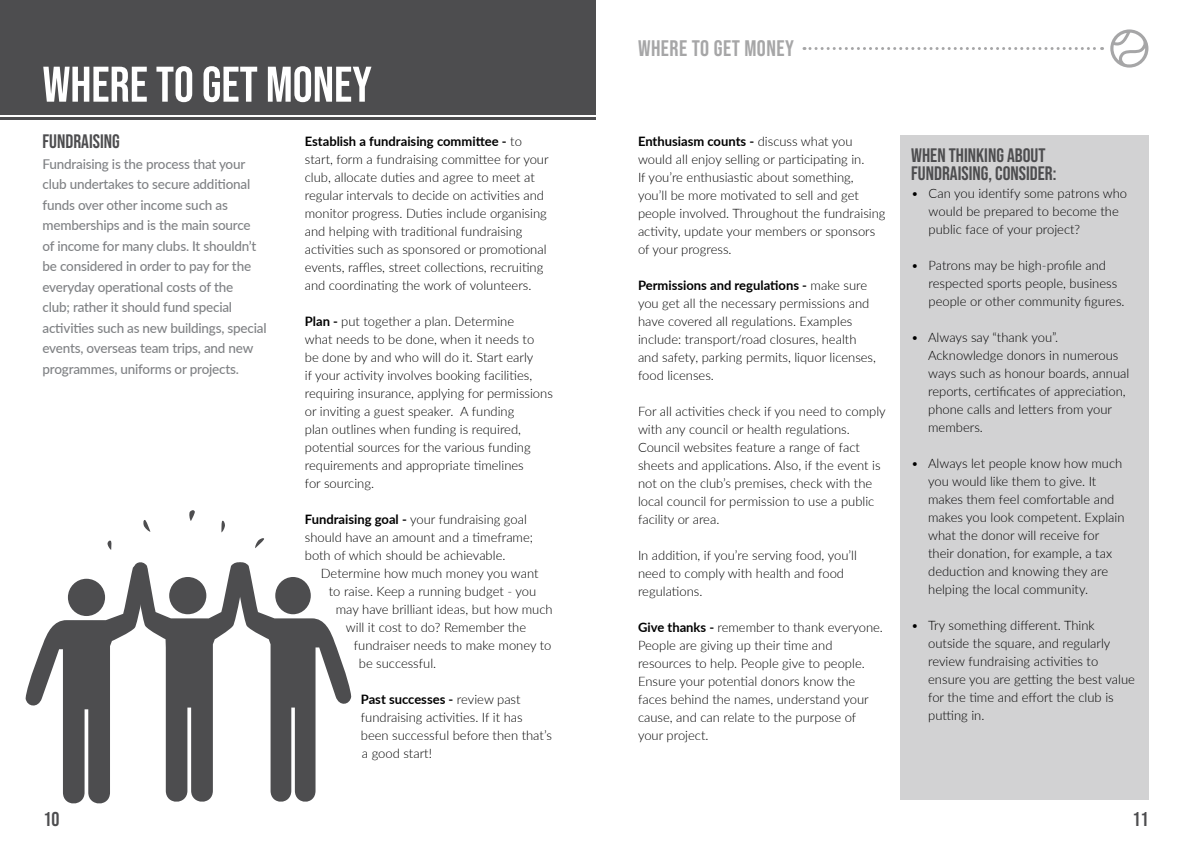
<style>
.page{position:relative;width:1191px;height:842px;background:#fff}
.page>*{position:absolute;margin:0;border:0;box-sizing:border-box;transform-origin:0 0}
.t1{font:50px "Bebas Neue";color:#fff}
.t2{font:22.5px "Bebas Neue";letter-spacing:.02em;color:#a6a6a7}
.t3{font:20px "Bebas Neue";color:#4d4d4f}
.t4{font:19.5px/18px "Bebas Neue";color:#4d4d4f}
.t5{font:500 13.5px/20.5px "Lato";letter-spacing:-.015em;color:#808285}
.t6{font:300 13px/18px "Lato";color:#000}
.s1{font-weight:700}
</style>
<div class="page">
<div style="left:900px;top:135px;width:248px;height:664px;background:#d2d2d3"></div>
<div style="left:0;top:0;width:595px;height:114px;background:#4d4d4f"></div>
<hr style="left:0;top:117px;width:595px;height:2px;background:#4d4d4f">
<svg style="left:26px;top:562px;width:325px;height:242px"></svg>
<svg style="left:143px;top:520px;width:7px;height:12px"></svg>
<svg style="left:107px;top:540px;width:5px;height:10px"></svg>
<svg style="left:255px;top:538px;width:9px;height:10px"></svg>
<svg style="left:189px;top:510px;width:6px;height:11px"></svg>
<svg style="left:221px;top:520px;width:4px;height:12px"></svg>
<svg style="left:804px;top:47px;width:298px;height:3px"></svg>
<svg style="left:1110px;top:29px;width:38px;height:39px"></svg>
<h1 class="t1" style="left:43px;top:56px;width:331px">WHERE TO GET MONEY</h1>
<p class="t6" style="left:305px;top:132px;width:245px"><span class="s1">Establish a fundraising committee -</span> to start, form a fundraising committee for your club, allocate duties and agree to meet at regular intervals to decide on activities and monitor progress. Duties include organising and helping with traditional fundraising activities such as sponsored or promotional events, raffles, street collections, recruiting and coordinating the work of volunteers.</p>
<p class="t6" style="left:305px;top:312px;width:249px"><span class="s1">Plan -</span> put together a plan. Determine<br>what needs to be done, when it needs to<br>be done by and who will do it. Start early<br>if your activity involves booking facilities, requiring insurance, applying for permissions or inviting a guest speaker. A funding<br>plan outlines when funding is required, potential sources for the various funding requirements and appropriate timelines<br>for sourcing.</p>
<p class="t6" style="left:305px;top:510px;width:230px"><span class="s1">Fundraising goal -</span> your fundraising goal should have an amount and a timeframe; both of which should be achievable.</p>
<p class="t6" style="left:321px;top:564px;width:219px">Determine how much money you want</p>
<p class="t6" style="left:329px;top:582px;width:209px">to raise. Keep a running budget - you</p>
<p class="t6" style="left:336px;top:600px;width:218px">may have brilliant ideas, but how much</p>
<p class="t6" style="left:346px;top:618px;width:182px">will it cost to do? Remember the</p>
<p class="t6" style="left:354px;top:636px;width:199px">fundraiser needs to make money to</p>
<p class="t6" style="left:359px;top:654px;width:79px">be successful.</p>
<p class="t6" style="left:361px;top:690px;width:193px"><span class="s1">Past successes -</span> review past fundraising activities. If it has been successful before then that’s a good start!</p>
<h3 class="t4" style="left:43px;top:132px;width:79px">FUNDRAISING</h3>
<p class="t5" style="left:43px;top:153px;width:226px">Fundraising is the process that your club undertakes to secure additional funds over other income such as memberships and is the main source<br>of income for many clubs. It shouldn’t be considered in order to pay for the everyday operational costs of the<br>club; rather it should fund special activities such as new buildings, special events, overseas team trips, and new programmes, uniforms or projects.</p>
<h2 class="t2" style="left:638px;top:36px;width:157px">WHERE TO GET MONEY</h2>
<p class="t6" style="left:638px;top:132px;width:249px"><span class="s1">Enthusiasm counts -</span> discuss what you would all enjoy selling or participating in.<br>If you’re enthusiastic about something, you’ll be more motivated to sell and get people involved. Throughout the fundraising activity, update your members or sponsors of your progress.</p>
<p class="t6" style="left:638px;top:276px;width:239px"><span class="s1">Permissions and regulations -</span> make sure you get all the necessary permissions and have covered all regulations. Examples include: transport/road closures, health and safety, parking permits, liquor licenses, food licenses.</p>
<p class="t6" style="left:638px;top:402px;width:249px">For all activities check if you need to comply with any council or health regulations.<br>Council websites feature a range of fact sheets and applications. Also, if the event is not on the club’s premises, check with the local council for permission to use a public facility or area.</p>
<p class="t6" style="left:638px;top:546px;width:220px">In addition, if you’re serving food, you’ll need to comply with health and food regulations.</p>
<p class="t6" style="left:638px;top:618px;width:246px"><span class="s1">Give thanks -</span> remember to thank everyone.<br>People are giving up their time and resources to help. People give to people.<br>Ensure your potential donors know the faces behind the names, understand your cause, and can relate to the purpose of your project.</p>
<h3 class="t4" style="left:911px;top:146px;width:147px">WHEN THINKING ABOUT<br>FUNDRAISING, CONSIDER:</h3>
<p class="t6" style="left:928px;top:184px;width:200px;text-indent:-17px">• Can you identify some patrons who would be prepared to become the public face of your project?</p>
<p class="t6" style="left:928px;top:256px;width:197px;text-indent:-17px">• Patrons may be high-profile and respected sports people, business people or other community figures.</p>
<p class="t6" style="left:928px;top:328px;width:203px;text-indent:-17px">• Always say “thank you”.<br>Acknowledge donors in numerous ways such as honour boards, annual reports, certificates of appreciation, phone calls and letters from your members.</p>
<p class="t6" style="left:928px;top:454px;width:198px;text-indent:-17px">• Always let people know how much you would like them to give. It makes them feel comfortable and makes you look competent. Explain what the donor will receive for their donation, for example, a tax deduction and knowing they are helping the local community.</p>
<p class="t6" style="left:928px;top:616px;width:208px;text-indent:-17px">• Try something different. Think outside the square, and regularly review fundraising activities to ensure you are getting the best value for the time and effort the club is putting in.</p>
<h3 class="t3" style="left:43px;top:808px;width:17px">10</h3>
<h3 class="t3" style="left:1132px;top:808px;width:17px">11</h3>
</div>
